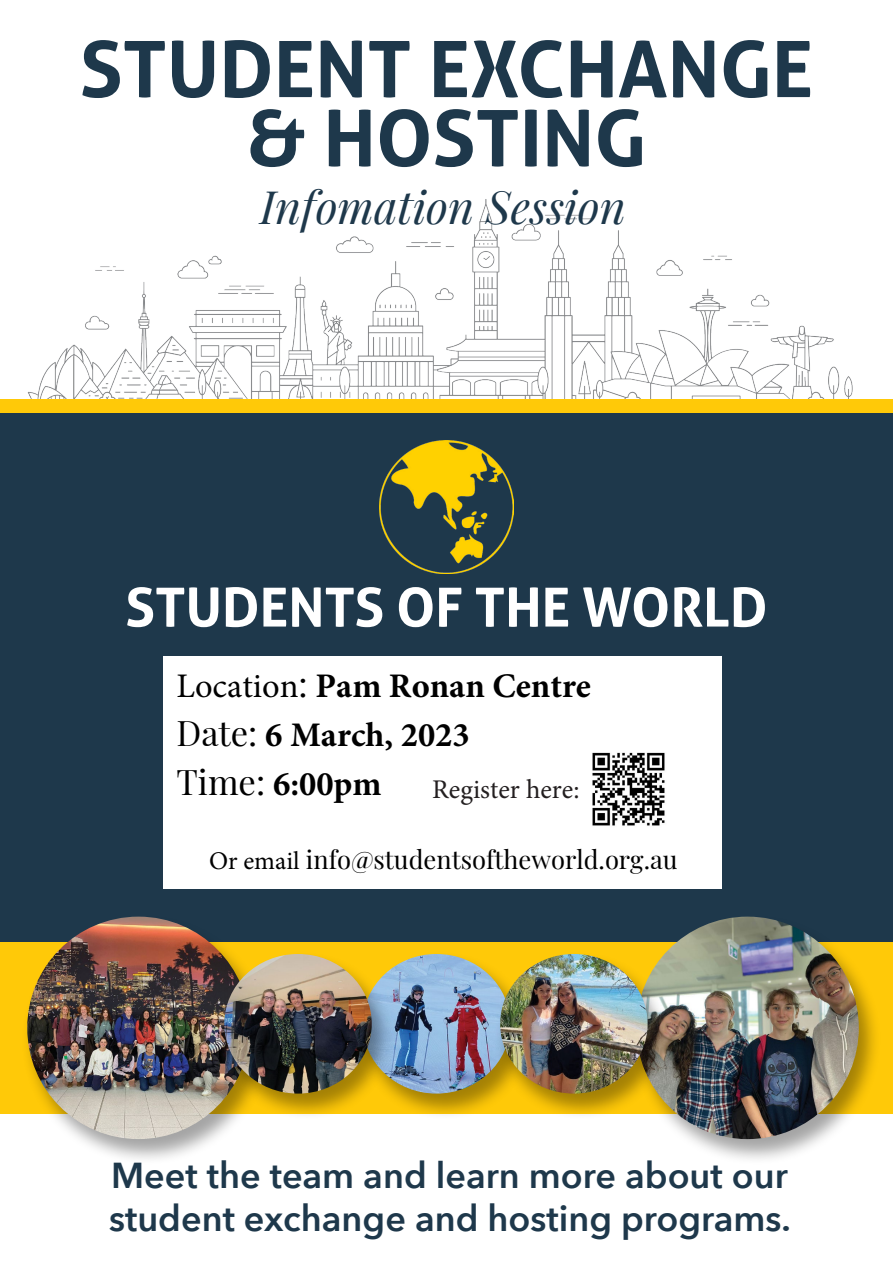
<style>
.page{position:relative;width:893px;height:1263px;background:#fff}
.page>*{position:absolute;margin:0;border:0;box-sizing:border-box;transform-origin:0 0}
.t1{font:700 78px/69px "Aller";color:#1e384b;text-align:center}
.t2{font:700 54px "Aller";color:#fff}
.t3{font:italic 45px "Playfair Display";color:#1e384b}
.t4{font:600 36px/43.2px "Avenir Next";color:#1e384b}
.t5{font:700 34.5px/49.1px "Minion Pro";color:#000}
.t6{font:27px "Minion Pro";color:#231f20}
.t7{font:25.5px "Playfair Display";color:#000}
.t8{font:300 15px "Source Sans Pro";color:#060606}
.s1{font-weight:400}
.s2{font-family:"Playfair Display";font-weight:400}
.s3{font-family:"Minion Pro"}
</style>
<div class="page">
<img style="left:27px;top:199px;width:826px;height:200px">
<div style="left:0;top:399px;width:893px;height:694px;background:#1e384b"></div>
<img style="left:380px;top:440px;width:133px;height:133px">
<div style="left:0;top:942px;width:893px;height:171px;background:#ffc908"></div>
<div style="left:163px;top:656px;width:558px;height:233px;background:#fff"></div>
<div style="left:0;top:399px;width:893px;height:14px;background:#ffc908"></div>
<div style="left:21px;top:915px;width:251px;height:250px;background:#000;opacity:.36"></div>
<img style="left:27px;top:917px;width:223px;height:222px;border-radius:111px">
<div style="left:357px;top:952px;width:175px;height:168px;background:#000;opacity:.36"></div>
<img style="left:394px;top:954px;width:101px;height:139px">
<div style="left:219px;top:952px;width:175px;height:168px;background:#000;opacity:.36"></div>
<img style="left:224px;top:954px;width:148px;height:139px">
<div style="left:630px;top:915px;width:251px;height:250px;background:#000;opacity:.36"></div>
<img style="left:636px;top:917px;width:223px;height:222px;border-radius:111px">
<div style="left:495px;top:952px;width:175px;height:168px;background:#000;opacity:.36"></div>
<img style="left:500px;top:954px;width:148px;height:139px">
<img style="left:592px;top:752px;width:73px;height:74px">
<h1 class="t1" style="left:80px;top:34px;width:735px">STUDENT EXCHANGE &amp; HOSTING</h1>
<p class="t3" style="left:260px;top:172px;width:367px">Infomation Session</p>
<h2 class="t2" style="left:125px;top:573px;width:644px">STUDENTS OF THE WORLD</h2>
<p class="t5" style="left:176px;top:661px;width:416px"><span class="s1">Location</span><span class="s2">:</span> Pam Ronan Centre<br><span class="s2">Date:</span> 6 March, 2023<br><span class="s2">Time:</span> 6:00pm</p>
<p class="t6" style="left:432px;top:772px;width:149px">Register here:</p>
<p class="t7" style="left:209px;top:839px;width:470px"><span class="s3">Or email</span> info@studentsoftheworld.org.au</p>
<p class="t4" style="left:109px;top:1152px;width:683px">Meet the team and learn more about our student exchange and hosting programs.</p>
<p class="t8" style="left:127px;top:1222px;width:299px">WEDNESDAY 15 FEBRUARY 2023 | WEEK 3, TERM 1</p>
</div>
